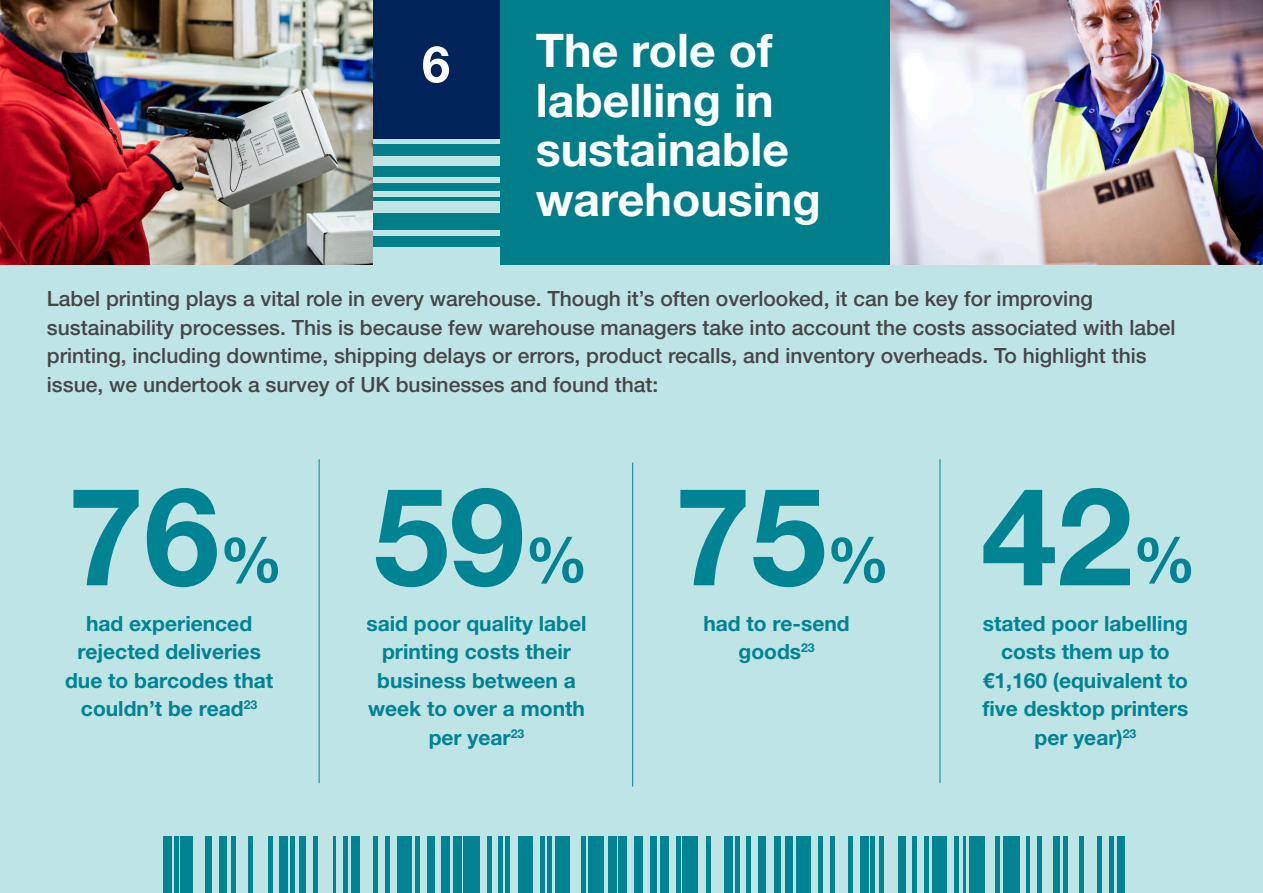
<style>
.page{position:relative;width:1263px;height:893px;background:#bfe4e5}
.page>*{position:absolute;margin:0;border:0;box-sizing:border-box;transform-origin:0 0}
.t1{font:700 136.35px "Helvetica Neue LTW1 G";color:#008393}
.t2{font:700 50.55px "Helvetica Neue LTW1 G";color:#fff}
.t3{font:700 46.35px/49.5px "Helvetica Neue LTW1 G";color:#fff}
.t4{font:500 21px/28.5px "Helvetica Neue LTW1 G";color:#454647}
.t5{font:700 21px/28.5px "Helvetica Neue LTW1 G";color:#008393;text-align:center}
.s1{font-size:63px}
</style>
<div class="page">
<div style="left:373px;top:0;width:517px;height:265px;background:#007e89"></div>
<svg style="left:373px;top:138px;width:126px;height:6px"></svg>
<div style="left:373px;top:156px;width:126px;height:10px;background:#bfe4e5"></div>
<div style="left:373px;top:177px;width:126px;height:5px;background:#bfe4e5"></div>
<div style="left:373px;top:191px;width:126px;height:5px;background:#bfe4e5"></div>
<div style="left:373px;top:201px;width:126px;height:11px;background:#bfe4e5"></div>
<div style="left:373px;top:231px;width:126px;height:5px;background:#bfe4e5"></div>
<div style="left:373px;top:247px;width:126px;height:18px;background:#bfe4e5"></div>
<div style="left:373px;top:0;width:126px;height:138px;background:#002359"></div>
<img style="left:0;top:0;width:373px;height:265px">
<img style="left:890px;top:0;width:373px;height:265px">
<div style="left:1117px;top:836px;width:7px;height:57px;background:#008393"></div>
<hr style="left:1110px;top:836px;width:4px;height:57px;background:#008393">
<hr style="left:1097px;top:836px;width:4px;height:57px;background:#008393">
<hr style="left:1079px;top:836px;width:4px;height:57px;background:#008393">
<div style="left:1063px;top:836px;width:5px;height:57px;background:#008393"></div>
<div style="left:1053px;top:836px;width:6px;height:57px;background:#008393"></div>
<hr style="left:1037px;top:836px;width:4px;height:57px;background:#008393">
<hr style="left:1027px;top:836px;width:3px;height:57px;background:#008393">
<div style="left:1003px;top:836px;width:17px;height:57px;background:#008393"></div>
<div style="left:995px;top:836px;width:5px;height:57px;background:#008393"></div>
<div style="left:969px;top:836px;width:16px;height:57px;background:#008393"></div>
<hr style="left:963px;top:836px;width:2px;height:57px;background:#008393">
<hr style="left:955px;top:836px;width:4px;height:57px;background:#008393">
<div style="left:933px;top:836px;width:14px;height:57px;background:#008393"></div>
<hr style="left:924px;top:836px;width:4px;height:57px;background:#008393">
<hr style="left:913px;top:836px;width:4px;height:57px;background:#008393">
<div style="left:898px;top:836px;width:7px;height:57px;background:#008393"></div>
<hr style="left:879px;top:836px;width:4px;height:57px;background:#008393">
<hr style="left:871px;top:836px;width:4px;height:57px;background:#008393">
<div style="left:860px;top:836px;width:9px;height:57px;background:#008393"></div>
<hr style="left:849px;top:836px;width:4px;height:57px;background:#008393">
<hr style="left:830px;top:836px;width:4px;height:57px;background:#008393">
<hr style="left:819px;top:836px;width:4px;height:57px;background:#008393">
<div style="left:796px;top:836px;width:15px;height:57px;background:#008393"></div>
<div style="left:785px;top:836px;width:7px;height:57px;background:#008393"></div>
<div style="left:774px;top:836px;width:7px;height:57px;background:#008393"></div>
<div style="left:759px;top:836px;width:7px;height:57px;background:#008393"></div>
<hr style="left:746px;top:836px;width:4px;height:57px;background:#008393">
<hr style="left:736px;top:836px;width:4px;height:57px;background:#008393">
<div style="left:724px;top:836px;width:9px;height:57px;background:#008393"></div>
<div style="left:706px;top:836px;width:5px;height:57px;background:#008393"></div>
<div style="left:682px;top:836px;width:16px;height:57px;background:#008393"></div>
<hr style="left:676px;top:836px;width:4px;height:57px;background:#008393">
<div style="left:660px;top:836px;width:9px;height:57px;background:#008393"></div>
<div style="left:650px;top:836px;width:6px;height:57px;background:#008393"></div>
<div style="left:634px;top:836px;width:9px;height:57px;background:#008393"></div>
<div style="left:618px;top:836px;width:9px;height:57px;background:#008393"></div>
<div style="left:608px;top:836px;width:8px;height:57px;background:#008393"></div>
<div style="left:588px;top:836px;width:16px;height:57px;background:#008393"></div>
<hr style="left:582px;top:836px;width:4px;height:57px;background:#008393">
<div style="left:556px;top:836px;width:14px;height:57px;background:#008393"></div>
<hr style="left:547px;top:836px;width:4px;height:57px;background:#008393">
<hr style="left:540px;top:836px;width:4px;height:57px;background:#008393">
<div style="left:518px;top:836px;width:14px;height:57px;background:#008393"></div>
<hr style="left:505px;top:836px;width:4px;height:57px;background:#008393">
<hr style="left:498px;top:836px;width:4px;height:57px;background:#008393">
<hr style="left:488px;top:836px;width:4px;height:57px;background:#008393">
<div style="left:464px;top:836px;width:16px;height:57px;background:#008393"></div>
<div style="left:453px;top:836px;width:8px;height:57px;background:#008393"></div>
<div style="left:442px;top:836px;width:8px;height:57px;background:#008393"></div>
<div style="left:427px;top:836px;width:7px;height:57px;background:#008393"></div>
<hr style="left:415px;top:836px;width:4px;height:57px;background:#008393">
<div style="left:397px;top:836px;width:15px;height:57px;background:#008393"></div>
<hr style="left:385px;top:836px;width:4px;height:57px;background:#008393">
<div style="left:373px;top:836px;width:5px;height:57px;background:#008393"></div>
<div style="left:351px;top:836px;width:9px;height:57px;background:#008393"></div>
<hr style="left:343px;top:836px;width:4px;height:57px;background:#008393">
<hr style="left:333px;top:836px;width:3px;height:57px;background:#008393">
<hr style="left:314px;top:836px;width:4px;height:57px;background:#008393">
<div style="left:299px;top:836px;width:6px;height:57px;background:#008393"></div>
<hr style="left:291px;top:836px;width:4px;height:57px;background:#008393">
<div style="left:279px;top:836px;width:8px;height:57px;background:#008393"></div>
<hr style="left:269px;top:836px;width:4px;height:57px;background:#008393">
<hr style="left:249px;top:836px;width:4px;height:57px;background:#008393">
<hr style="left:231px;top:836px;width:4px;height:57px;background:#008393">
<div style="left:220px;top:836px;width:7px;height:57px;background:#008393"></div>
<div style="left:205px;top:836px;width:6px;height:57px;background:#008393"></div>
<div style="left:181px;top:836px;width:12px;height:57px;background:#008393"></div>
<hr style="left:175px;top:836px;width:4px;height:57px;background:#008393">
<div style="left:163px;top:836px;width:8px;height:57px;background:#008393"></div>
<hr style="left:319px;top:459px;width:1px;height:324px;background:#008393">
<hr style="left:632px;top:463px;width:1px;height:324px;background:#008393">
<hr style="left:940px;top:459px;width:1px;height:324px;background:#008393">
<p class="t2" style="left:422px;top:33px;width:30px">6</p>
<p class="t3" style="left:536px;top:26px;width:286px">The role of labelling in sustainable warehousing</p>
<p class="t4" style="left:47px;top:285px;width:1130px">Label printing plays a vital role in every warehouse. Though it’s often overlooked, it can be key for improving sustainability processes. This is because few warehouse managers take into account the costs associated with label printing, including downtime, shipping delays or errors, product recalls, and inventory overheads. To highlight this issue, we undertook a survey of UK businesses and found that:</p>
<p class="t1" style="left:68px;top:453px;width:216px">76<span class="s1">%</span></p>
<p class="t1" style="left:373px;top:453px;width:216px">59<span class="s1">%</span></p>
<p class="t1" style="left:675px;top:453px;width:216px">75<span class="s1">%</span></p>
<p class="t1" style="left:981px;top:453px;width:216px">42<span class="s1">%</span></p>
<p class="t5" style="left:65px;top:609px;width:210px">had experienced rejected deliveries due to barcodes that couldn’t be read<sup>23</sup></p>
<p class="t5" style="left:366px;top:609px;width:221px">said poor quality label printing costs their business between a week to over a month per year<sup>23</sup></p>
<p class="t5" style="left:703px;top:609px;width:148px">had to re-send goods<sup>23</sup></p>
<p class="t5" style="left:982px;top:609px;width:207px">stated poor labelling costs them up to €1,160 (equivalent to five desktop printers per year)<sup>23</sup></p>
</div>
